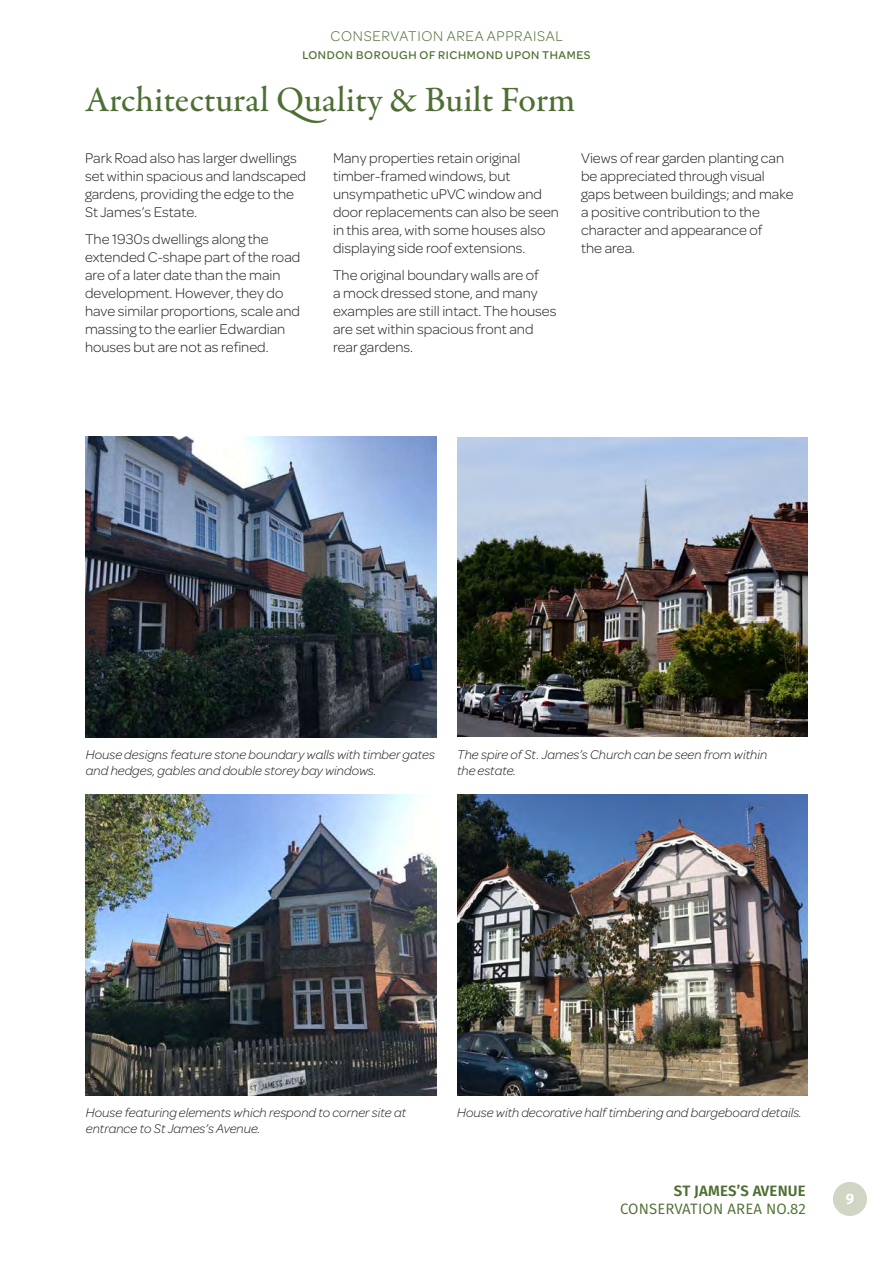
<style>
.page{position:relative;width:893px;height:1263px;background:#fff}
.page>*{position:absolute;margin:0;border:0;box-sizing:border-box;transform-origin:0 0}
.t1{font:500 36px "Garamond Premr Pro";color:#4e6f33}
.t2{font:300 15px/18px "Omnes";color:#231f20}
.t3{font:300 15px "Omnes";letter-spacing:.05em;color:#4e6f33}
.t4{font:15px "Fira Sans";letter-spacing:.01em;color:#4e6f33}
.t5{font:600 15px "Fira Sans";letter-spacing:.01em;color:#4e6f33}
.t6{font:700 15px "Fira Sans";color:#fff}
.t7{font:italic 300 13.5px/16.2px "Omnes";color:#231f20}
.t8{font:500 12px "Omnes";letter-spacing:.05em;color:#4e6f33}
</style>
<div class="page">
<div style="left:833px;top:1182px;width:34px;height:34px;background:#d0d5c4;border-radius:50%"></div>
<img style="left:86px;top:795px;width:351px;height:300px">
<img style="left:86px;top:437px;width:351px;height:300px">
<img style="left:457px;top:795px;width:351px;height:300px">
<img style="left:457px;top:437px;width:351px;height:299px">
<p class="t3" style="left:330px;top:26px;width:234px">CONSERVATION AREA APPRAISAL</p>
<p class="t8" style="left:302px;top:46px;width:290px">LONDON BOROUGH OF RICHMOND UPON THAMES</p>
<h1 class="t1" style="left:85px;top:78px;width:492px">Architectural Quality &amp; Built Form</h1>
<p class="t2" style="left:85px;top:148px;width:223px">Park Road also has larger dwellings set within spacious and landscaped gardens, providing the edge to the<br>St James’s Estate.</p>
<p class="t2" style="left:85px;top:229px;width:217px">The 1930s dwellings along the extended C-shape part of the road are of a later date than the main development. However, they do have similar proportions, scale and massing to the earlier Edwardian houses but are not as refined.</p>
<p class="t2" style="left:333px;top:148px;width:227px">Many properties retain original timber-framed windows, but unsympathetic uPVC window and door replacements can also be seen in this area, with some houses also displaying side roof extensions.</p>
<p class="t2" style="left:333px;top:265px;width:225px">The original boundary walls are of<br>a mock dressed stone, and many examples are still intact. The houses are set within spacious front and rear gardens.</p>
<p class="t2" style="left:581px;top:148px;width:214px">Views of rear garden planting can be appreciated through visual gaps between buildings; and make a positive contribution to the character and appearance of<br>the area.</p>
<p class="t7" style="left:86px;top:745px;width:351px">House designs feature stone boundary walls with timber gates and hedges, gables and double storey bay windows.</p>
<p class="t7" style="left:457px;top:745px;width:312px">The spire of St. James’s Church can be seen from within the estate.</p>
<p class="t7" style="left:86px;top:1103px;width:322px">House featuring elements which respond to corner site at entrance to St James’s Avenue.</p>
<p class="t7" style="left:457px;top:1103px;width:346px">House with decorative half timbering and bargeboard details.</p>
<p class="t5" style="left:674px;top:1180px;width:133px">ST JAMES’S AVENUE</p>
<p class="t4" style="left:620px;top:1198px;width:187px">CONSERVATION AREA NO.82</p>
<p class="t6" style="left:846px;top:1188px;width:10px">9</p>
</div>
